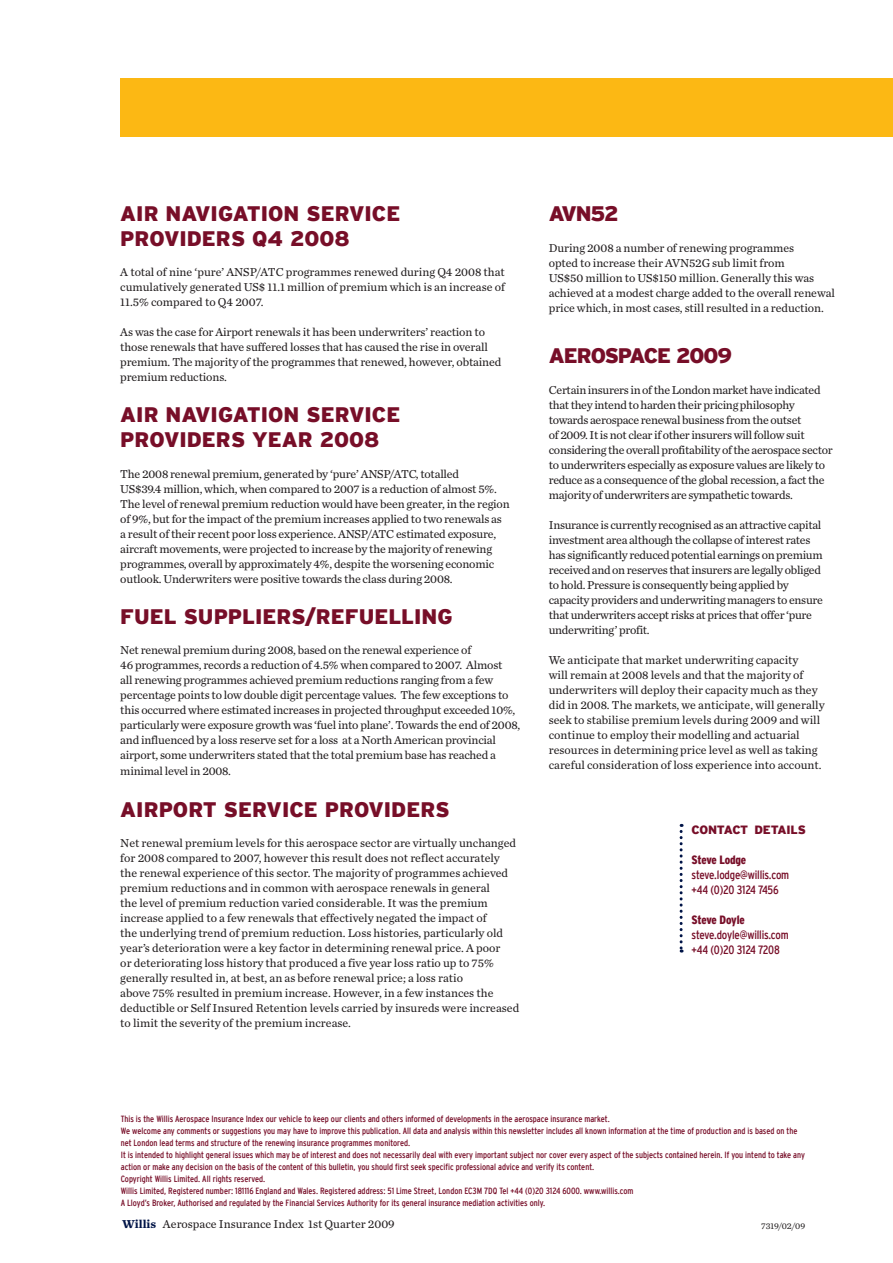
<style>
.page{position:relative;width:893px;height:1263px;background:#fff}
.page>*{position:absolute;margin:0;border:0;box-sizing:border-box;transform-origin:0 0}
.t1{font:900 21px/25.5px "Interstate";color:#770e28}
.t2{font:900 21px "Interstate";letter-spacing:-.05em;color:#770e28}
.t3{font:12px/15px "Chronicle Text G2";letter-spacing:-.015em;color:#231f20}
.t4{font:condensed 12px/15px "Interstate";letter-spacing:-.015em;color:#770e28}
.t5{font:900 condensed 12px "Interstate";letter-spacing:-.025em;color:#770e28}
.t6{font:900 12px "Interstate";letter-spacing:-.015em;color:#770e28}
.t7{font:condensed 9px/12px "Interstate";color:#770e28}
.t8{font:9px "Chronicle Text G2";color:#231f20}
.s1{font-weight:700;color:#001447}
</style>
<div class="page">
<div style="left:120px;top:78px;width:773px;height:59px;background:#fcb814"></div>
<svg style="left:680px;top:824px;width:3px;height:128px"></svg>
<h1 class="t1" style="left:120px;top:201px;width:279px;text-indent:186px">SERVICE<br>PROVIDE RS Q4 2008</h1>
<p class="t3" style="left:120px;top:264px;width:386px;text-align:justify">A total of nine ‘pure’ ANSP/ATC programmes renewed during Q4 2008 that cumulatively generated US$ 11.1 million of premium which is an increase of 11.5% compared to Q4 2007.</p>
<p class="t3" style="left:120px;top:324px;width:382px">As was the case for Airport renewals it has been underwriters’ reaction to those renewals that have suffered losses that has caused the rise in overall premium. The majority of the programmes that renewed, however, obtained premium reductions.</p>
<h1 class="t1" style="left:120px;top:402px;width:127px">AI R NAVIGATION</h1>
<h1 class="t1" style="left:120px;top:201px;width:127px">AI R NAVIGATION</h1>
<h1 class="t1" style="left:120px;top:402px;width:279px;text-indent:186px">SERVICE<br>PROVIDE RS YEAR 2008</h1>
<p class="t3" style="left:120px;top:466px;width:391px">The 2008 renewal premium, generated by ‘pure’ ANSP/ATC, totalled<br>US$39.4 million, which, when compared to 2007 is a reduction of almost 5%.<br>The level of renewal premium reduction would have been greater, in the region of 9%, but for the impact of the premium increases applied to two renewals as a result of their recent poor loss experience. ANSP/ATC estimated exposure, aircraft movements, were projected to increase by the majority of renewing programmes, overall by approximately 4%, despite the worsening economic outlook. Underwriters were positive towards the class during 2008.</p>
<h1 class="t1" style="left:120px;top:603px;width:268px">FUEL SUPPLIERS/REFUELLIN</h1>
<h1 class="t1" style="left:437px;top:603px;width:17px">G</h1>
<p class="t3" style="left:120px;top:642px;width:401px">Net renewal premium during 2008, based on the renewal experience of<br>46 programmes, records a reduction of 4.5% when compared to 2007. Almost<br>all renewing programmes achieved premium reductions ranging from a few percentage points to low double digit percentage values. The few exceptions to this occurred where estimated increases in projected throughput exceeded 10%, particularly were exposure growth was ‘fuel into plane’. Towards the end of 2008, and influenced by a loss reserve set for a loss at a North American provincial airport, some underwriters stated that the total premium base has reached a minimal level in 2008.</p>
<h1 class="t1" style="left:120px;top:796px;width:329px">AI RPORT SERVICE PROVIDERS</h1>
<p class="t3" style="left:120px;top:835px;width:400px">Net renewal premium levels for this aerospace sector are virtually unchanged for 2008 compared to 2007, however this result does not reflect accurately the renewal experience of this sector. The majority of programmes achieved premium reductions and in common with aerospace renewals in general<br>the level of premium reduction varied considerable. It was the premium increase applied to a few renewals that effectively negated the impact of<br>the underlying trend of premium reduction. Loss histories, particularly old year’s deterioration were a key factor in determining renewal price. A poor<br>or deteriorating loss history that produced a five year loss ratio up to 75% generally resulted in, at best, an as before renewal price; a loss ratio<br>above 75% resulted in premium increase. However, in a few instances the deductible or Self Insured Retention levels carried by insureds were increased to limit the severity of the premium increase.</p>
<h1 class="t1" style="left:549px;top:201px;width:71px">AVN52</h1>
<p class="t3" style="left:549px;top:239px;width:287px">During 2008 a number of renewing programmes<br>opted to increase their AVN52G sub limit from<br>US$50 million to US$150 million. Generally this was achieved at a modest charge added to the overall renewal price which, in most cases, still resulted in a reduction.</p>
<h1 class="t2" style="left:549px;top:344px;width:185px">AE ROS PACE 2009</h1>
<p class="t3" style="left:549px;top:382px;width:285px">Certain insurers in of the London market have indicated that they intend to harden their pricing philosophy towards aerospace renewal business from the outset<br>of 2009. It is not clear if other insurers will follow suit considering the overall profitability of the aerospace sector to underwriters especially as exposure values are likely to reduce as a consequence of the global recession, a fact the majority of underwriters are sympathetic towards.</p>
<p class="t3" style="left:549px;top:517px;width:276px">Insurance is currently recognised as an attractive capital investment area although the collapse of interest rates has significantly reduced potential earnings on premium received and on reserves that insurers are legally obliged to hold. Pressure is consequently being applied by capacity providers and underwriting managers to ensure that underwriters accept risks at prices that offer ‘pure underwriting’ profit.</p>
<p class="t3" style="left:549px;top:652px;width:277px">We anticipate that market underwriting capacity<br>will remain at 2008 levels and that the majority of underwriters will deploy their capacity much as they did in 2008. The markets, we anticipate, will generally seek to stabilise premium levels during 2009 and will continue to employ their modelling and actuarial resources in determining price level as well as taking careful consideration of loss experience into account.</p>
<p class="t6" style="left:692px;top:822px;width:116px">CONTACT DETAILS</p>
<p class="t5" style="left:692px;top:853px;width:56px">Steve Lodge</p>
<p class="t4" style="left:692px;top:867px;width:99px">steve.lodge@willis.com +44 (0)20 3124 7456</p>
<p class="t5" style="left:692px;top:913px;width:55px">Steve Doyle</p>
<p class="t4" style="left:692px;top:927px;width:99px">steve.doyle@willis.com +44 (0)20 3124 7208</p>
<p class="t7" style="left:121px;top:1113px;width:686px">This is the Willis Aerospace Insurance Index our vehicle to keep our clients and others informed of developments in the aerospace insurance market.<br>We welcome any comments or suggestions you may have to improve this publication. All data and analysis within this newsletter includes all known information at the time of production and is based on the net London lead terms and structure of the renewing insurance programmes monitored.<br>It is intended to highlight general issues which may be of interest and does not necessarily deal with every important subject nor cover every aspect of the subjects contained herein. If you intend to take any action or make any decision on the basis of the content of this bulletin, you should first seek specific professional advice and verify its content.<br>Copyright Willis Limited. All rights reserved.<br>Willis Limited, Registered number: 181116 England and Wales. Registered address: 51 Lime Street, London EC3M 7DQ Tel +44 (0)20 3124 6000. www.willis.com<br>A Lloyd’s Broker, Authorised and regulated by the Financial Services Authority for its general insurance mediation activities only.</p>
<p class="t8" style="left:761px;top:1219px;width:46px">7319/02/09</p>
<p class="t3" style="left:122px;top:1216px;width:274px"><span class="s1">Willis</span> Aerospace Insurance Index 1st Quarter 2009</p>
</div>
